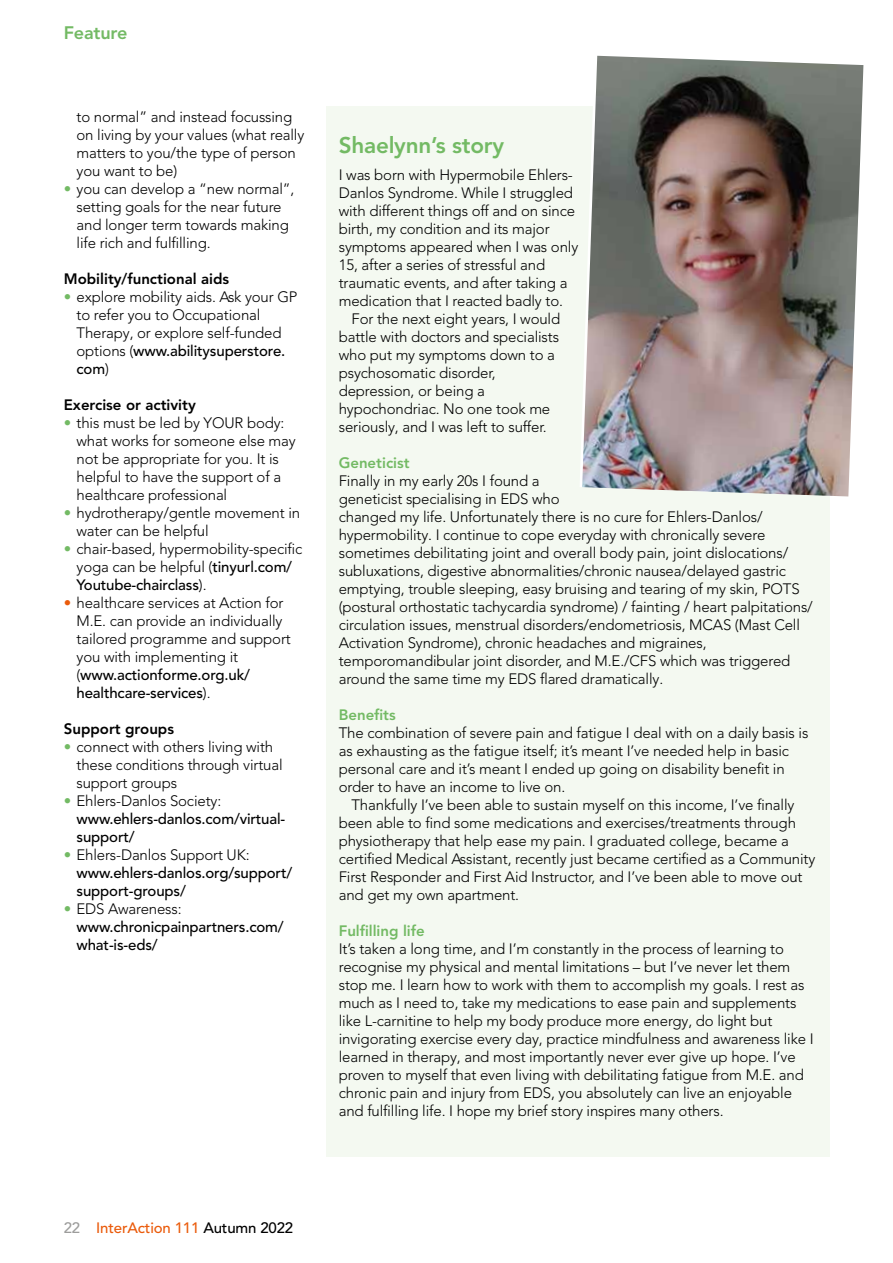
<style>
.page{position:relative;width:893px;height:1263px;background:#fff}
.page>*{position:absolute;margin:0;border:0;box-sizing:border-box;transform-origin:0 0}
.t1{font:800 22.5px "Avenir LT Pro";letter-spacing:-.01em;color:#73ba64}
.t2{font:800 18px "Avenir LT Pro";letter-spacing:-.01em;color:#73ba64}
.t3{font:300 15px/18px "Avenir LT Pro";letter-spacing:-.01em;color:#000}
.t4{font:500 15px/18px "Avenir LT Pro";letter-spacing:-.01em;color:#000}
.t5{font:800 15px "Avenir LT Pro";color:#000}
.t6{font:800 15px "Avenir LT Pro";color:#73ba64}
.t7{font:500 15px "Avenir LT Pro";letter-spacing:-.01em;color:#ea5b0b}
.s1{color:#73ba64}
.s2{font-weight:500}
.s3{color:#ea5b0b}
.s4{font-weight:300;color:#73ba64}
.s5{font-weight:300}
.s6{color:#9d9d9c}
.s7{color:#000}
</style>
<div class="page">
<div style="left:326px;top:106px;width:503px;height:1051px;background:#f4f9f1"></div>
<img style="left:582px;top:56px;width:281px;height:440px">
<p class="t2" style="left:64px;top:22px;width:65px">Feature</p>
<p class="t3" style="left:77px;top:107px;width:229px">to normal” and instead focussing on living by your values (what really matters to you/the type of person you want to be)</p>
<p class="t3" style="left:77px;top:179px;width:219px;text-indent:-13px"><span class="s1">•</span> you can develop a “new normal”, setting goals for the near future and longer term towards making life rich and fulfilling.</p>
<p class="t5" style="left:64px;top:269px;width:167px">Mobility/functional aids</p>
<p class="t3" style="left:77px;top:287px;width:222px;text-indent:-13px"><span class="s1">•</span> explore mobility aids. Ask your GP to refer you to Occupational<br>Therapy, or explore self-funded options (<span class="s2">www.abilitysuperstore. com</span>)</p>
<p class="t5" style="left:64px;top:395px;width:133px">Exercise or activity</p>
<p class="t3" style="left:77px;top:413px;width:221px;text-indent:-13px"><span class="s1">•</span> this must be led by YOUR body: what works for someone else may not be appropriate for you. It is helpful to have the support of a healthcare professional</p>
<p class="t3" style="left:77px;top:503px;width:225px;text-indent:-13px"><span class="s1">•</span> hydrotherapy/gentle movement in water can be helpful</p>
<p class="t3" style="left:77px;top:539px;width:227px;text-indent:-13px"><span class="s1">•</span> chair-based, hypermobility-specific yoga can be helpful (<span class="s2">tinyurl.com/<br>Youtube-chairclass</span>).</p>
<p class="t3" style="left:77px;top:593px;width:216px;text-indent:-13px"><span class="s3">•</span> healthcare services at Action for<br>M.E. can provide an individually tailored programme and support you with implementing it (<span class="s2">www.actionforme.org.uk/ healthcare-services</span>).</p>
<p class="t5" style="left:64px;top:719px;width:112px">Support groups</p>
<p class="t3" style="left:77px;top:737px;width:208px;text-indent:-13px"><span class="s1">•</span> connect with others living with these conditions through virtual support groups</p>
<p class="t4" style="left:77px;top:792px;width:210px;text-indent:-13px"><span class="s4">•</span> <span class="s5">Ehlers-Danlos Society: </span>www.ehlers-danlos.com/virtual&shy;support/</p>
<p class="t4" style="left:77px;top:846px;width:217px;text-indent:-13px"><span class="s4">•</span> <span class="s5">Ehlers-Danlos Support UK: </span>www.ehlers-danlos.org/support/ support-groups/</p>
<p class="t4" style="left:77px;top:900px;width:209px;text-indent:-13px"><span class="s4">•</span> <span class="s5">EDS Awareness: </span>www.chronicpainpartners.com/ what-is-eds/</p>
<h1 class="t1" style="left:339px;top:132px;width:167px">Shaelynn’s story</h1>
<p class="t3" style="left:339px;top:166px;width:241px">I was born with Hypermobile Ehlers-Danlos Syndrome. While I struggled with different things off and on since birth, my condition and its major symptoms appeared when I was only 15, after a series of stressful and traumatic events, and after taking a medication that I reacted badly to.</p>
<p class="t3" style="left:339px;top:310px;width:223px;text-indent:13px">For the next eight years, I would battle with doctors and specialists who put my symptoms down to a psychosomatic disorder, depression, or being a hypochondriac. No one took me seriously, and I was left to suffer.</p>
<p class="t6" style="left:339px;top:454px;width:72px">Geneticist</p>
<p class="t3" style="left:339px;top:472px;width:475px">Finally in my early 20s I found a<br>geneticist specialising in EDS who<br>changed my life. Unfortunately there is no cure for Ehlers-Danlos/ hypermobility. I continue to cope everyday with chronically severe sometimes debilitating joint and overall body pain, joint dislocations/ subluxations, digestive abnormalities/chronic nausea/delayed gastric emptying, trouble sleeping, easy bruising and tearing of my skin, POTS (postural orthostatic tachycardia syndrome) / fainting / heart palpitations/ circulation issues, menstrual disorders/endometriosis, MCAS (Mast Cell Activation Syndrome), chronic headaches and migraines, temporomandibular joint disorder, and M.E./CFS which was triggered around the same time my EDS flared dramatically.</p>
<p class="t6" style="left:339px;top:706px;width:58px">Benefits</p>
<p class="t3" style="left:339px;top:724px;width:471px">The combination of severe pain and fatigue I deal with on a daily basis is as exhausting as the fatigue itself; it’s meant I’ve needed help in basic personal care and it’s meant I ended up going on disability benefit in order to have an income to live on.</p>
<p class="t3" style="left:339px;top:796px;width:478px;text-indent:13px">Thankfully I’ve been able to sustain myself on this income, I’ve finally been able to find some medications and exercises/treatments through physiotherapy that help ease my pain. I graduated college, became a certified Medical Assistant, recently just became certified as a Community First Responder and First Aid Instructor, and I’ve been able to move out and get my own apartment.</p>
<p class="t6" style="left:339px;top:922px;width:87px">Fulfilling life</p>
<p class="t3" style="left:339px;top:940px;width:476px">It’s taken a long time, and I’m constantly in the process of learning to recognise my physical and mental limitations – but I’ve never let them stop me. I learn how to work with them to accomplish my goals. I rest as much as I need to, take my medications to ease pain and supplements like L-carnitine to help my body produce more energy, do light but invigorating exercise every day, practice mindfulness and awareness like I learned in therapy, and most importantly never ever give up hope. I’ve proven to myself that even living with debilitating fatigue from M.E. and chronic pain and injury from EDS, you absolutely can live an enjoyable and fulfilling life. I hope my brief story inspires many others.</p>
<p class="t7" style="left:64px;top:1219px;width:231px"><span class="s6">22</span> InterAction 111 <span class="s7">Autumn 2022</span></p>
</div>
